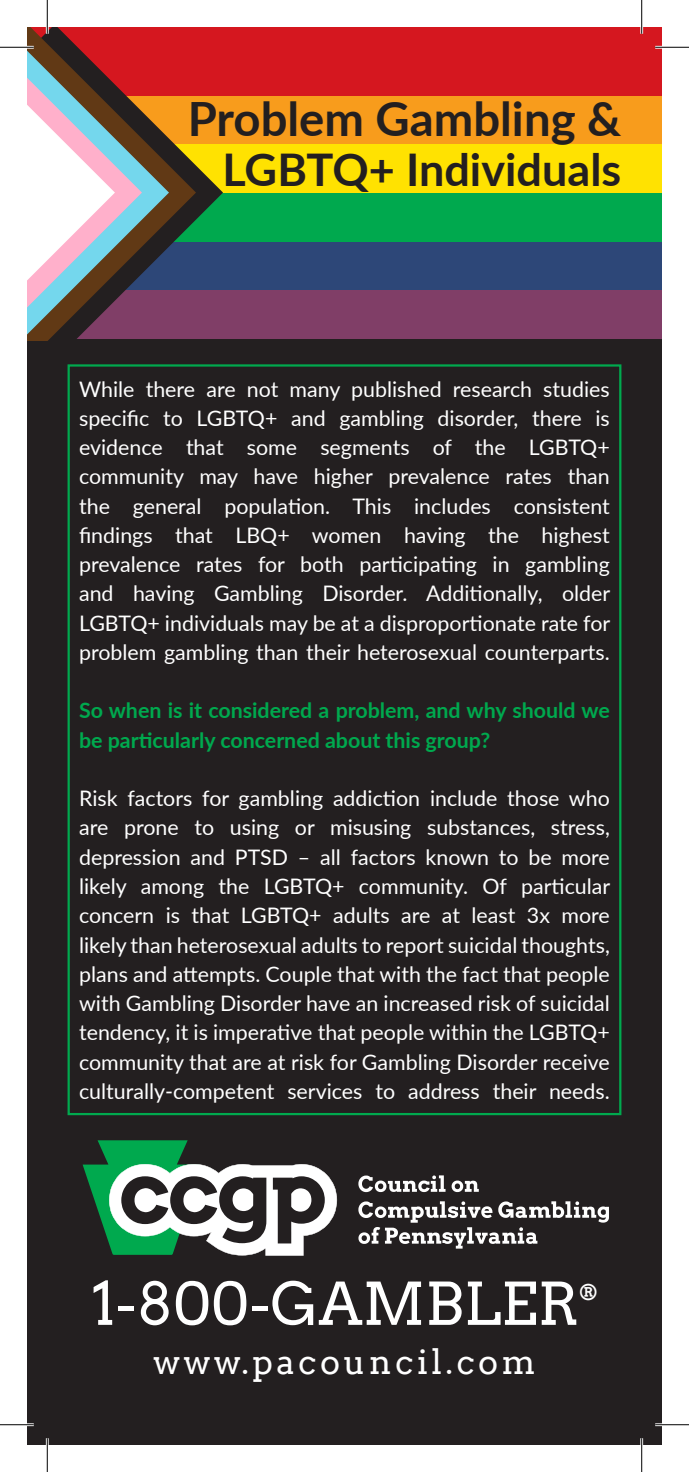
<style>
.page{position:relative;width:689px;height:1472px;background:#fff}
.page>*{position:absolute;margin:0;border:0;box-sizing:border-box;transform-origin:0 0}
.t1{font:58.5px "Arvo";color:#fff}
.t2{font:700 47.25px "Lato";color:#231f20}
.t3{font:700 45px "Lato";color:#231f20}
.t4{font:33.75px "Arvo";letter-spacing:.1em;color:#fff}
.t5{font:21.38px/29.2px "Lato";color:#fff}
.t6{font:700 21.38px/29.2px "Lato";color:#00a94e}
.t7{font:19.57px "Arvo";color:#fff}
</style>
<div class="page">
<div style="left:27px;top:27px;width:635px;height:1417px;background:#231f20"></div>
<div style="left:27px;top:27px;width:635px;height:69px;background:#d5171f"></div>
<div style="left:27px;top:96px;width:635px;height:48px;background:#f89c1c"></div>
<div style="left:27px;top:144px;width:635px;height:49px;background:#ffe201"></div>
<div style="left:27px;top:193px;width:635px;height:49px;background:#00a94e"></div>
<div style="left:27px;top:242px;width:635px;height:48px;background:#2d4778"></div>
<div style="left:27px;top:290px;width:635px;height:49px;background:#803e67"></div>
<svg style="left:83px;top:1140px;width:254px;height:115px"></svg>
<svg style="left:358px;top:1175px;width:87px;height:17px"></svg>
<svg style="left:451px;top:1180px;width:27px;height:12px"></svg>
<svg style="left:358px;top:1201px;width:251px;height:47px"></svg>
<svg style="left:196px;top:165px;width:27px;height:55px"></svg>
<svg style="left:169px;top:138px;width:27px;height:109px"></svg>
<svg style="left:142px;top:111px;width:27px;height:163px"></svg>
<svg style="left:27px;top:27px;width:115px;height:314px"></svg>
<hr style="left:0;top:46px;width:34px;height:3px;background:#fff">
<hr style="left:655px;top:46px;width:33px;height:3px;background:#fff">
<hr style="left:0;top:1423px;width:34px;height:3px;background:#fff">
<hr style="left:655px;top:1423px;width:33px;height:3px;background:#fff">
<hr style="left:46px;top:0;width:3px;height:34px;background:#fff">
<hr style="left:46px;top:1438px;width:3px;height:34px;background:#fff">
<hr style="left:640px;top:0;width:3px;height:34px;background:#fff">
<hr style="left:640px;top:1438px;width:3px;height:34px;background:#fff">
<hr style="left:0;top:47px;width:34px;height:1px;background:#000">
<hr style="left:655px;top:47px;width:33px;height:1px;background:#000">
<hr style="left:0;top:1424px;width:34px;height:1px;background:#000">
<hr style="left:655px;top:1424px;width:33px;height:1px;background:#000">
<hr style="left:47px;top:0;width:1px;height:34px;background:#000">
<hr style="left:47px;top:1438px;width:1px;height:34px;background:#000">
<hr style="left:641px;top:0;width:1px;height:34px;background:#000">
<hr style="left:641px;top:1438px;width:1px;height:34px;background:#000">
<p class="t2" style="left:188px;top:84px;width:435px">Problem Gambling &amp;</p>
<p class="t3" style="left:222px;top:136px;width:400px">LGBTQ+ Individuals</p>
<p class="t5" style="left:79px;top:373px;width:532px">While there are not many published research studies</p>
<p class="t5" style="left:79px;top:402px;width:532px">specific to LGBTQ+ and gambling disorder, there is</p>
<p class="t5" style="left:79px;top:432px;width:532px">evidence that some segments of the LGBTQ+</p>
<p class="t5" style="left:79px;top:461px;width:532px">community may have higher prevalence rates than the general population. This includes consistent</p>
<p class="t5" style="left:79px;top:519px;width:532px">findings that LBQ+ women having the highest</p>
<p class="t5" style="left:79px;top:549px;width:532px">prevalence rates for both participating in gambling and having Gambling Disorder. Additionally, older</p>
<p class="t5" style="left:79px;top:607px;width:532px">LGBTQ+ individuals may be at a disproportionate rate for</p>
<p class="t5" style="left:79px;top:636px;width:532px">problem gambling than their heterosexual counterparts.</p>
<p class="t6" style="left:79px;top:695px;width:532px">So when is it considered a problem, and why should we be particularly concerned about this group?</p>
<p class="t5" style="left:79px;top:783px;width:532px">Risk factors for gambling addiction include those who are prone to using or misusing substances, stress,</p>
<p class="t5" style="left:79px;top:841px;width:532px">depression and PTSD – all factors known to be more likely among the LGBTQ+ community. Of particular</p>
<p class="t5" style="left:79px;top:900px;width:532px">concern is that LGBTQ+ adults are at least 3x more</p>
<p class="t5" style="left:79px;top:929px;width:532px;text-align:justify">likely than heterosexual adults to report suicidal thoughts, plans and attempts. Couple that with the fact that people with Gambling Disorder have an increased risk of suicidal tendency, it is imperative that people within the LGBTQ+ community that are at risk for Gambling Disorder receive culturally-competent services to address their needs.</p>
<p class="t1" style="left:91px;top:1268px;width:489px">1-800-GAMBLER</p>
<p class="t7" style="left:579px;top:1281px;width:20px">®</p>
<p class="t4" style="left:153px;top:1341px;width:384px">www.pacouncil.com</p>
</div>
